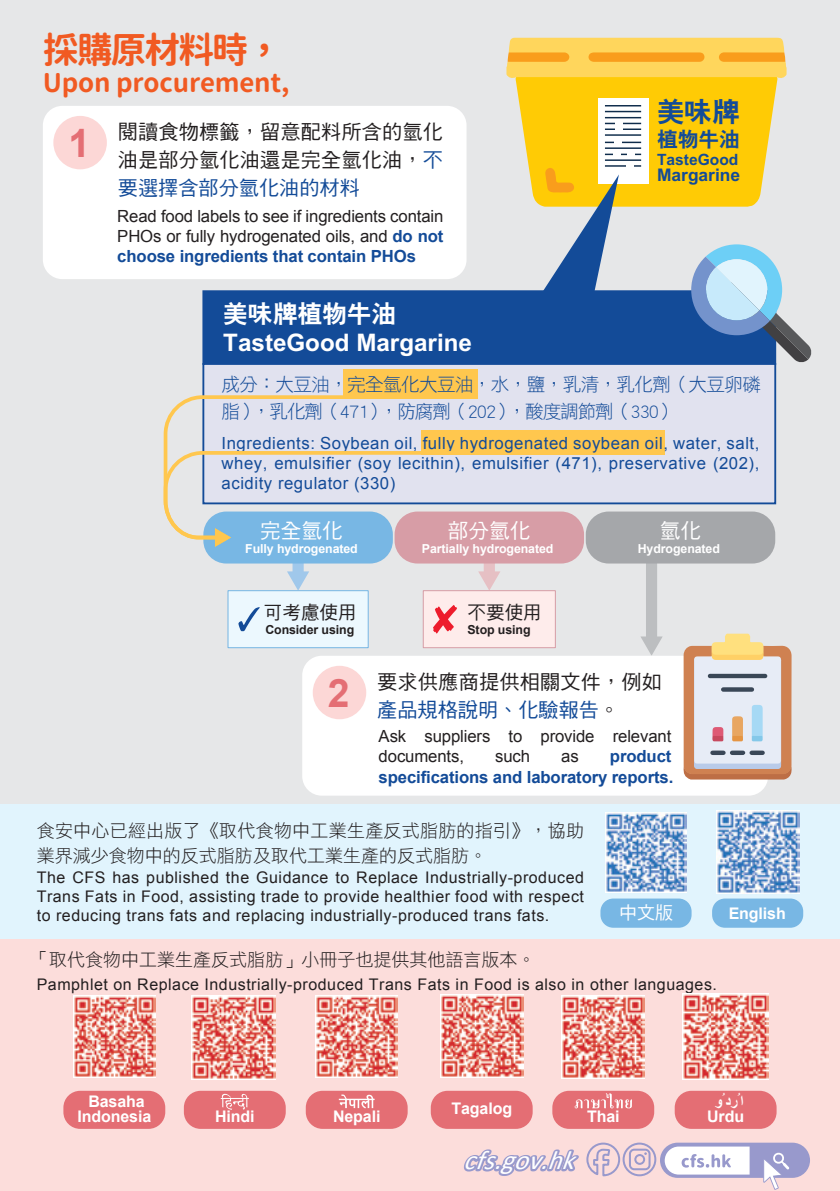
<style>
.page{position:relative;width:840px;height:1191px;background:#fff}
.page>*{position:absolute;margin:0;border:0;box-sizing:border-box;transform-origin:0 0}
.t1{font:36px "Gen Sen Rounded TW B";letter-spacing:-.06em;color:#f15a22}
.t2{font:800 27.4px "C Hei 2";color:#134b98}
.t3{font:italic 26.4px "Calibri";color:#fff}
.t4{font:25.8px "Gen Sen Rounded TW B";letter-spacing:-.01em;color:#f15a22}
.t5{font:800 24.6px "C Hei 2";color:#fff}
.t6{font:800 24.2px "C Hei 2";color:#fff}
.t7{font:20.6px "DF Hei Std W5";color:#fff}
.t8{font:800 20.6px "C Hei 2";color:#134b98}
.t9{font:20.2px/27.8px "DF Hei Std W5";letter-spacing:.01em;color:#231f20;text-align:justify}
.t10{font:18.6px/27.8px "DF Hei Std W3";letter-spacing:-.035em;color:#134b98}
.t11{font:18.6px "DF Hei Std W5";color:#231f20}
.t12{font:18px/25px "DF Hei Std W3";color:#231f20}
.t13{font:18px "DF Hei Std W5";color:#fff}
.t14{font:800 17.4px "C Hei 2";color:#134b98}
.t15{font:16.8px/20px "Arial";letter-spacing:-.01em;color:#231f20;text-align:justify}
.t16{font:16.8px/20px "Arial";letter-spacing:.03em;color:#134b98;text-align:justify}
.t17{font:700 16.8px/20px "Arial";letter-spacing:-.01em;color:#134b98;text-align:right}
.t18{font:16px/19.2px "Arial";letter-spacing:.03em;color:#231f20;text-align:justify}
.t19{font:700 16px/15.2px "Arial";letter-spacing:-.01em;color:#fff;text-align:center}
.t20{font:800 15.6px "C Hei 2";color:#134b98}
.t21{font:700 12.4px "Arial";letter-spacing:-.01em;color:#fff}
.t22{font:700 12.4px "Arial";letter-spacing:-.01em;color:#231f20}
.s1{font-family:"Arial";font-weight:700;font-size:39.2px;color:#e46e74}
.s2{color:#134b98}
.s3{font-weight:700;color:#134b98}
</style>
<div class="page">
<div style="left:0;top:0;width:839px;height:1191px;background:#e6e7e8"></div>
<div style="left:0;top:938px;width:839px;height:253px;background:#fcdddb"></div>
<div style="left:0;top:804px;width:839px;height:134px;background:#e1f4fd"></div>
<div style="left:292px;top:559px;width:11px;height:15px;background:#a0c8eb"></div>
<svg style="left:287px;top:571px;width:22px;height:19px"></svg>
<div style="left:483px;top:559px;width:11px;height:15px;background:#e6c0c4"></div>
<svg style="left:478px;top:571px;width:22px;height:19px"></svg>
<div style="left:645px;top:559px;width:11px;height:81px;background:#bcbec0"></div>
<svg style="left:641px;top:636px;width:21px;height:19px"></svg>
<div style="left:43px;top:106px;width:423px;height:173px;background:#fff;border-radius:20px"></div>
<div style="left:53px;top:116px;width:54px;height:53px;background:#fcd7d6;border-radius:50%"></div>
<div style="left:302px;top:656px;width:465px;height:139px;background:#fff;border-radius:20px"></div>
<div style="left:312px;top:666px;width:54px;height:53px;background:#fcd7d6;border-radius:50%"></div>
<div style="left:202px;top:290px;width:573px;height:75px;background:#134b98;border:2px solid #134b98"></div>
<div style="left:202px;top:363px;width:573px;height:141px;background:#e1e2ef;border:2px solid #134b98"></div>
<div style="left:203px;top:511px;width:189px;height:52px;background:#78b7e4;border-radius:23px"></div>
<div style="left:394px;top:511px;width:189px;height:52px;background:#d79da6;border-radius:23px"></div>
<div style="left:585px;top:511px;width:189px;height:52px;background:#a5a7aa;border-radius:23px"></div>
<div style="left:343px;top:370px;width:134px;height:29px;background:#ffc74e"></div>
<div style="left:421px;top:430px;width:243px;height:24px;background:#ffc74e"></div>
<svg style="left:163px;top:393px;width:295px;height:154px"></svg>
<div style="left:227px;top:590px;width:141px;height:58px;background:#ecf8fe;border:1px solid #78b7e4"></div>
<svg style="left:238px;top:607px;width:21px;height:24px"></svg>
<div style="left:422px;top:590px;width:133px;height:58px;background:#feeceb;border:1px solid #d79da6"></div>
<svg style="left:433px;top:605px;width:24px;height:28px"></svg>
<svg style="left:683px;top:633px;width:108px;height:146px"></svg>
<div style="left:600px;top:898px;width:91px;height:29px;background:#78b7e4;border-radius:13px"></div>
<div style="left:711px;top:898px;width:91px;height:29px;background:#78b7e4;border-radius:13px"></div>
<img style="left:605px;top:812px;width:81px;height:80px">
<img style="left:716px;top:811px;width:82px;height:83px">
<img style="left:315px;top:995px;width:82px;height:82px">
<img style="left:682px;top:994px;width:86px;height:85px">
<img style="left:73px;top:995px;width:82px;height:82px">
<img style="left:191px;top:995px;width:84px;height:84px">
<img style="left:440px;top:994px;width:83px;height:83px">
<img style="left:561px;top:995px;width:83px;height:84px">
<div style="left:63px;top:1090px;width:102px;height:38px;background:#e46e74;border-radius:17px"></div>
<div style="left:305px;top:1090px;width:102px;height:38px;background:#e46e74;border-radius:17px"></div>
<div style="left:552px;top:1090px;width:101px;height:38px;background:#e46e74;border-radius:17px"></div>
<div style="left:674px;top:1090px;width:102px;height:38px;background:#e46e74;border-radius:17px"></div>
<div style="left:430px;top:1090px;width:102px;height:38px;background:#e46e74;border-radius:17px"></div>
<div style="left:184px;top:1090px;width:101px;height:38px;background:#e46e74;border-radius:17px"></div>
<svg style="left:220px;top:1093px;width:29px;height:16px"></svg>
<svg style="left:338px;top:1094px;width:36px;height:14px"></svg>
<svg style="left:574px;top:1093px;width:57px;height:15px"></svg>
<div style="left:659px;top:1142px;width:150px;height:35px;background:#9899cc;border-radius:18px"></div>
<svg style="left:664px;top:1146px;width:85px;height:28px;background:#ededf5"></svg>
<svg style="left:762px;top:1152px;width:26px;height:37px"></svg>
<svg style="left:464px;top:1142px;width:156px;height:35px"></svg>
<svg style="left:628px;top:1148px;width:22px;height:22px"></svg>
<div style="left:622px;top:1142px;width:34px;height:34px;border:2px solid #9899cc;border-radius:50%"></div>
<svg style="left:506px;top:38px;width:305px;height:325px"></svg>
<h1 class="t1" style="left:43px;top:29px;width:241px">採購原材料時，</h1>
<h3 class="t4" style="left:43px;top:68px;width:248px">Upon procurement,</h3>
<p class="t9" style="left:118px;top:118px;width:326px;text-indent:-49px"><span class="s1">1</span> 閱讀食物標籤，留意配料所含的氫化油是部分氫化油還是完全氫化油，<span class="s2">不要選擇含部分氫化油的材料</span></p>
<p class="t15" style="left:117px;top:206px;width:327px">Read food labels to see if ingredients contain PHOs or fully hydrogenated oils, and <span class="s3">do not choose ingredients that contain PHOs</span></p>
<h3 class="t5" style="left:223px;top:301px;width:174px">美味牌植物牛油</h3>
<h3 class="t6" style="left:223px;top:329px;width:250px">TasteGood Margarine</h3>
<h2 class="t2" style="left:656px;top:97px;width:84px">美味牌</h2>
<p class="t8" style="left:656px;top:128px;width:84px">植物牛油</p>
<p class="t20" style="left:656px;top:151px;width:83px">TasteGood</p>
<p class="t14" style="left:656px;top:165px;width:85px">Margarine</p>
<p class="t10" style="left:221px;top:370px;width:540px">成分：大豆油，完全氫化大豆油，水，鹽，乳清，乳化劑（大豆卵磷脂），乳化劑（471），防腐劑（202），酸度調節劑（330）</p>
<p class="t16" style="left:221px;top:433px;width:539px">Ingredients: Soybean oil, fully hydrogenated soybean oil, water, salt, whey, emulsifier (soy lecithin), emulsifier (471), preservative (202), acidity regulator (330)</p>
<p class="t7" style="left:260px;top:519px;width:84px">完全氫化</p>
<p class="t7" style="left:447px;top:519px;width:84px">部分氫化</p>
<p class="t21" style="left:421px;top:540px;width:133px">Partially hydrogenated</p>
<p class="t21" style="left:245px;top:540px;width:114px">Fully hydrogenated</p>
<p class="t11" style="left:263px;top:602px;width:94px">可考慮使用</p>
<p class="t22" style="left:265px;top:622px;width:90px">Consider using</p>
<p class="t11" style="left:467px;top:602px;width:76px">不要使用</p>
<p class="t22" style="left:467px;top:622px;width:65px">Stop using</p>
<p class="t7" style="left:659px;top:519px;width:43px">氫化</p>
<p class="t21" style="left:637px;top:540px;width:84px">Hydrogenated</p>
<p class="t9" style="left:327px;top:667px;width:335px;text-align:center"><span class="s1">2</span> 要求供應商提供相關文件，例如<span class="s2">產品規格說明、化驗報告</span>。</p>
<p class="t15" style="left:378px;top:726px;width:294px">Ask suppliers to provide relevant documents,</p>
<p class="t17" style="left:378px;top:747px;width:296px">product<br>specifications and laboratory reports.</p>
<p class="t15" style="left:495px;top:746px;width:36px">such</p>
<p class="t15" style="left:561px;top:746px;width:19px">as</p>
<p class="t12" style="left:37px;top:818px;width:548px">食安中心已經出版了《取代食物中工業生產反式脂肪的指引》，協助業界減少食物中的反式脂肪及取代工業生產的反式脂肪。</p>
<p class="t18" style="left:37px;top:867px;width:548px">The CFS has published the Guidance to Replace Industrially-produced Trans Fats in Food, assisting trade to provide healthier food with respect to reducing trans fats and replacing industrially-produced trans fats.</p>
<p class="t13" style="left:618px;top:902px;width:55px">中文版</p>
<p class="t19" style="left:728px;top:906px;width:59px">English</p>
<p class="t12" style="left:31px;top:947px;width:506px">「取代食物中工業生產反式脂肪」小冊子也提供其他語言版本。</p>
<p class="t18" style="left:37px;top:974px;width:681px">Pamphlet on Replace Industrially-produced Trans Fats in Food is also in other languages.</p>
<p class="t19" style="left:77px;top:1094px;width:75px">Basaha<br>Indonesia</p>
<p class="t19" style="left:215px;top:1109px;width:41px">Hindi</p>
<p class="t19" style="left:451px;top:1101px;width:62px">Tagalog</p>
<p class="t19" style="left:333px;top:1109px;width:49px">Nepali</p>
<p class="t19" style="left:586px;top:1109px;width:34px">Thai</p>
<h3 class="t3" style="left:463px;top:1144px;width:122px">cfs.gov.hk</h3>
<p class="t19" style="left:706px;top:1094px;width:38px">ا ُردُو<br>Urdu</p>
</div>
